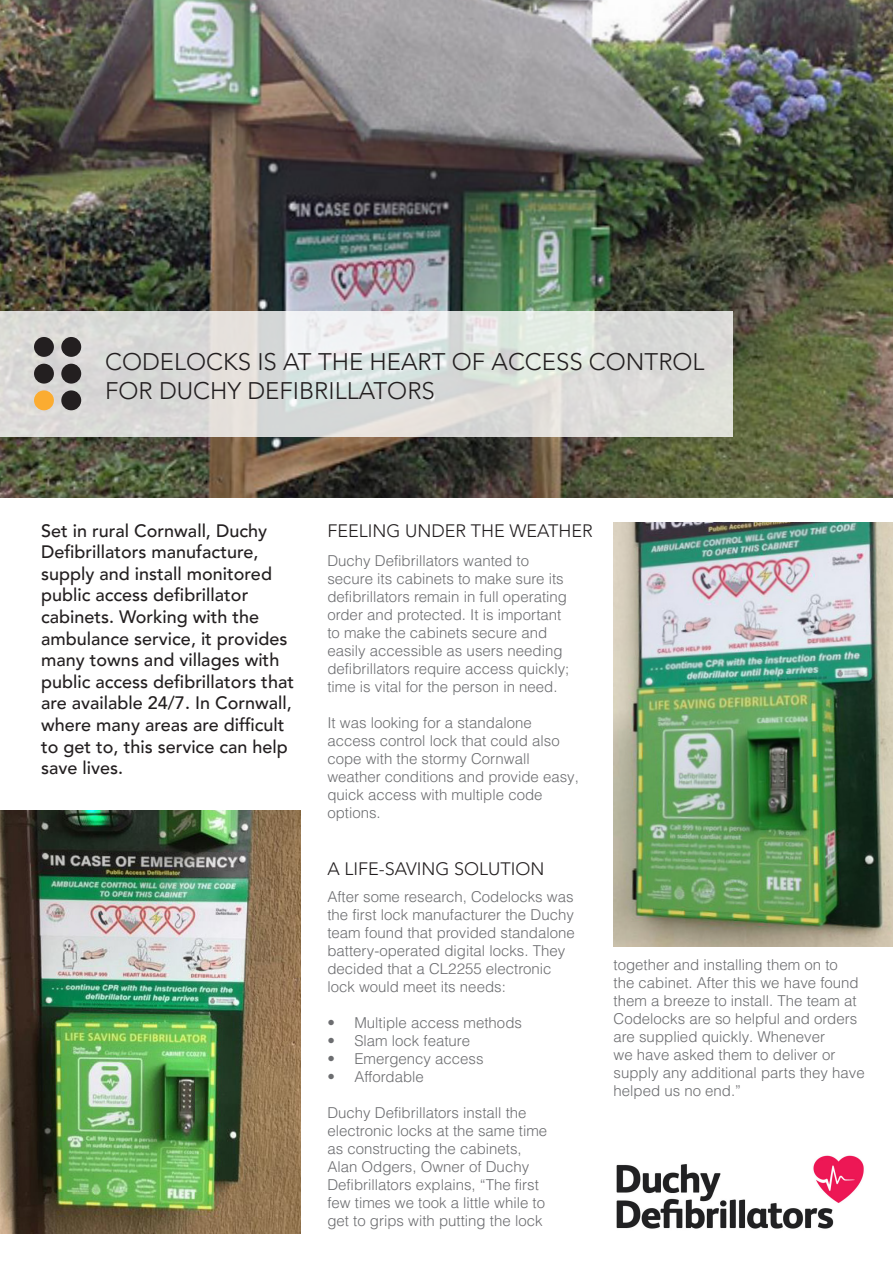
<style>
.page{position:relative;width:893px;height:1263px;background:#fff}
.page>*{position:absolute;margin:0;border:0;box-sizing:border-box;transform-origin:0 0}
.t1{font:300 24px "Avenir LT Pro";color:#231f20}
.t2{font:500 18px/21.6px "Avenir LT Pro";color:#231f20}
.t3{font:300 18px "Avenir LT Pro";color:#231f20}
.t4{font:300 15px/18px "Helvetica LT Pro";color:#6c6d70}
</style>
<div class="page">
<img style="left:0;top:0;width:893px;height:497px">
<svg style="left:0;top:311px;width:733px;height:125px;background:#dddedb"></svg>
<img style="left:0;top:810px;width:301px;height:423px">
<div style="left:34px;top:337px;width:20px;height:20px;background:#231f20;border-radius:50%"></div>
<div style="left:34px;top:364px;width:20px;height:20px;background:#231f20;border-radius:50%"></div>
<div style="left:34px;top:390px;width:20px;height:20px;background:#fbac31;border-radius:50%"></div>
<div style="left:61px;top:337px;width:20px;height:20px;background:#231f20;border-radius:50%"></div>
<div style="left:61px;top:364px;width:20px;height:20px;background:#231f20;border-radius:50%"></div>
<div style="left:61px;top:390px;width:20px;height:20px;background:#231f20;border-radius:50%"></div>
<img style="left:616px;top:1155px;width:248px;height:74px">
<img style="left:614px;top:523px;width:279px;height:423px">
<p class="t1" style="left:105px;top:348px;width:601px">CODELOCKS IS AT THE HEART OF ACCESS CONTROL</p>
<p class="t1" style="left:105px;top:376px;width:331px">FOR DUCHY DEFIBRILLATORS</p>
<p class="t2" style="left:41px;top:520px;width:254px">Set in rural Cornwall, Duchy<br>Defibrillators manufacture, supply and install monitored public access defibrillator cabinets. Working with the ambulance service, it provides many towns and villages with public access defibrillators that are available 24/7. In Cornwall, where many areas are difficult to get to, this service can help save lives.</p>
<p class="t3" style="left:327px;top:520px;width:267px">FEELING UNDER THE WEATHER</p>
<p class="t4" style="left:327px;top:551px;width:243px">Duchy Defibrillators wanted to secure its cabinets to make sure its defibrillators remain in full operating order and protected. It is important to make the cabinets secure and easily accessible as users needing defibrillators require access quickly; time is vital for the person in need.</p>
<p class="t4" style="left:327px;top:713px;width:253px">It was looking for a standalone access control lock that could also cope with the stormy Cornwall weather conditions and provide easy, quick access with multiple code options.</p>
<p class="t3" style="left:327px;top:858px;width:219px">A LIFE-SAVING SOLUTION</p>
<p class="t4" style="left:327px;top:888px;width:249px">After some research, Codelocks was the first lock manufacturer the Duchy team found that provided standalone battery-operated digital locks. They decided that a CL2255 electronic lock would meet its needs:</p>
<p class="t4" style="left:327px;top:1014px;width:196px">• Multiple access methods</p>
<p class="t4" style="left:327px;top:1032px;width:144px">• Slam lock feature</p>
<p class="t4" style="left:327px;top:1050px;width:158px">• Emergency access</p>
<p class="t4" style="left:327px;top:1068px;width:98px">• Affordable</p>
<p class="t4" style="left:327px;top:1104px;width:221px">Duchy Defibrillators install the electronic locks at the same time as constructing the cabinets,<br>Alan Odgers, Owner of Duchy<br>Defibrillators explains, “The first few times we took a little while to get to grips with putting the lock</p>
<p class="t4" style="left:614px;top:956px;width:253px">together and installing them on to<br>the cabinet. After this we have found them a breeze to install. The team at<br>Codelocks are so helpful and orders are supplied quickly. Whenever<br>we have asked them to deliver or supply any additional parts they have helped us no end.”</p>
</div>
